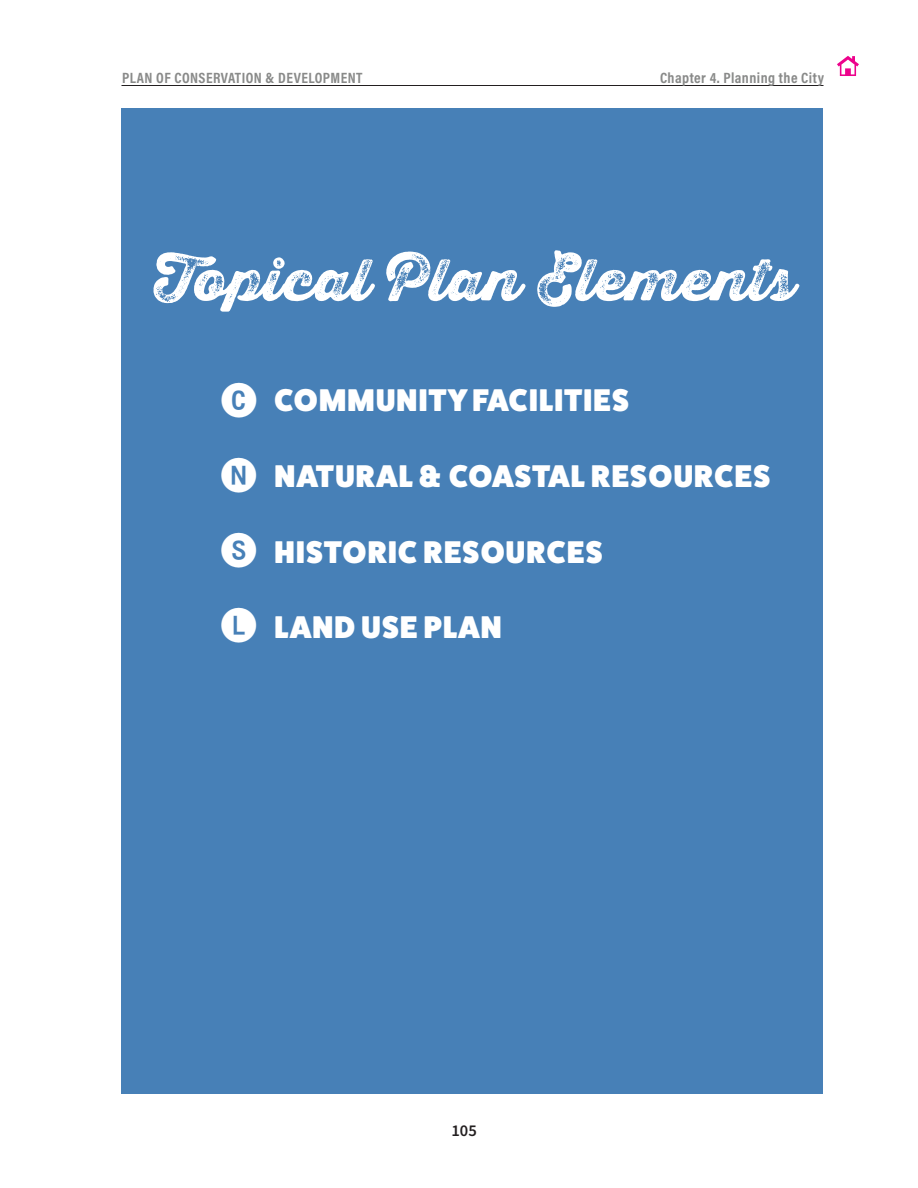
<style>
.page{position:relative;width:918px;height:1188px;background:#fff}
.page>*{position:absolute;margin:0;border:0;box-sizing:border-box;transform-origin:0 0}
.Plan_Type{font:57px "Thirsty Rough Blk Thr";letter-spacing:.02em;color:#fff}
.t1{font:700 46.5px/75px "Fyra Alpha Circle";color:#fff}
.t2{font:800 31.5px "Fat Frank";letter-spacing:.04em;color:#fff}
.t3{font:600 16.5px "Source Sans Pro";color:#231f20}
.t4{font:700 15px "Acumin Pro Cond";letter-spacing:.03em;color:#898a89}
</style>
<div class="page">
<hr style="left:122px;top:85px;width:702px;height:1px;background:#231f20">
<div style="left:122px;top:108px;width:702px;height:986px;background:#4780b7"></div>
<svg style="left:837px;top:56px;width:22px;height:20px"></svg>
<p class="t4" style="left:122px;top:68px;width:242px">PLAN OF CONSERVATION &amp; DEVELOPMENT</p>
<p class="t4" style="left:660px;top:68px;width:166px">Chapter 4. Planning the City</p>
<p class="Plan_Type" style="left:154px;top:236px;width:642px">Topical Plan Elements</p>
<p class="t1" style="left:220px;top:363px;width:40px">C</p>
<p class="t1" style="left:220px;top:438px;width:40px">N<br>S</p>
<p class="t1" style="left:220px;top:588px;width:40px">L</p>
<p class="t2" style="left:275px;top:383px;width:356px">COMMUNITY FACILITIES</p>
<p class="t2" style="left:275px;top:458px;width:497px">NATURAL &amp; COASTAL RESOURCES</p>
<p class="t2" style="left:275px;top:534px;width:330px">HISTORIC RESOURCES</p>
<p class="t2" style="left:275px;top:610px;width:228px">LAND USE PLAN</p>
<p class="t3" style="left:452px;top:1120px;width:27px">105</p>
</div>
